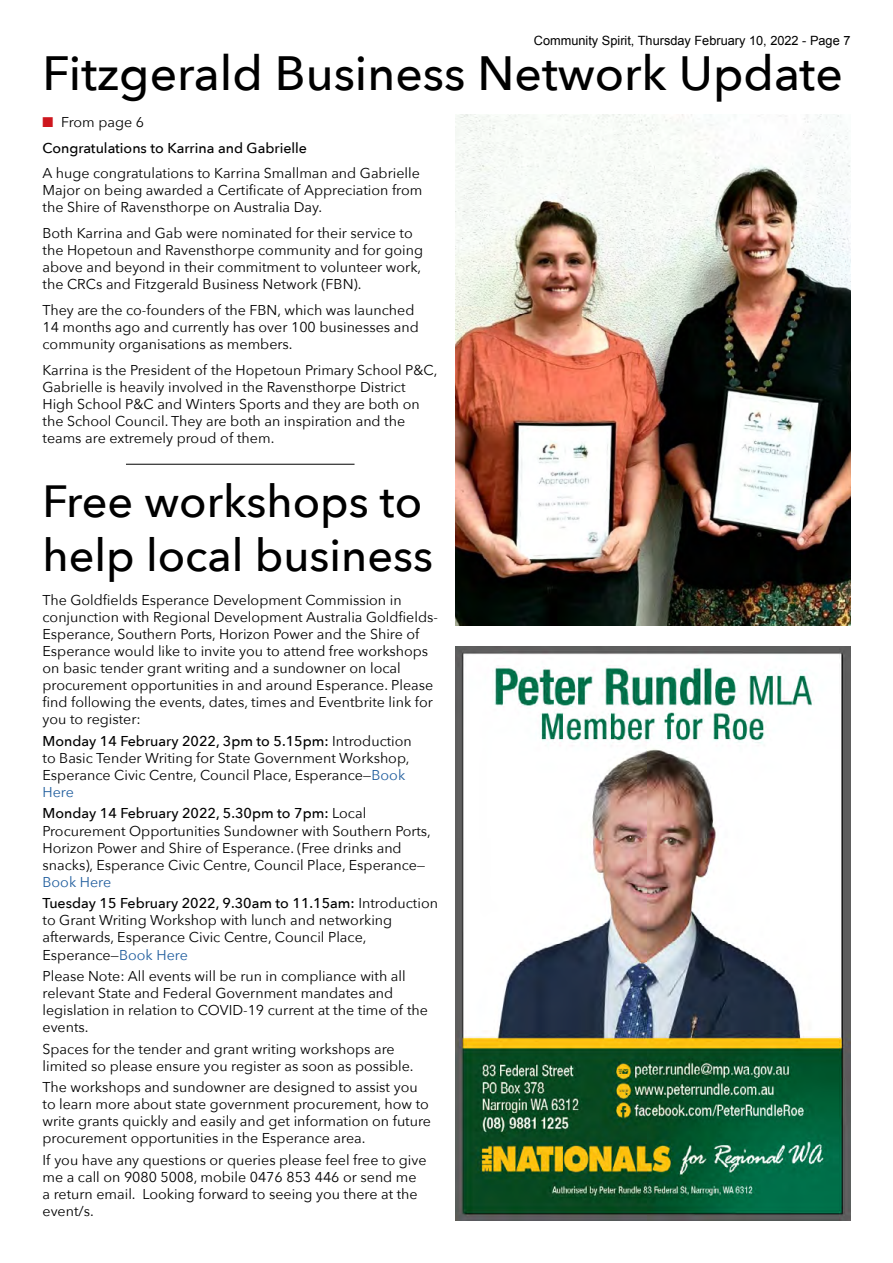
<style>
.page{position:relative;width:893px;height:1263px;background:#fff}
.page>*{position:absolute;margin:0;border:0;box-sizing:border-box;transform-origin:0 0}
.t1{font:500 48px "Avenir Next";color:#000}
.t2{font:500 45px/54px "Avenir Next";color:#000}
.t3{font:14.25px/17.1px "Avenir Next";color:#000}
.t4{font:500 14.25px/25.7px "Avenir Next";color:#000}
.t5{font:12.75px "Arial";color:#000}
.s1{color:#ce171e}
.s2{font-weight:400}
.s3{font-weight:500}
.s4{color:#215e9e}
.s5{font-weight:400;color:#215e9e}
</style>
<div class="page">
<img style="left:455px;top:646px;width:395px;height:574px">
<img style="left:455px;top:115px;width:395px;height:510px">
<hr style="left:126px;top:464px;width:229px;height:1px;background:#000">
<p class="t5" style="left:534px;top:32px;width:318px">Community Spirit, Thursday February 10, 2022 - Page 7</p>
<h1 class="t1" style="left:43px;top:32px;width:802px">Fitzgerald Business Network Update</h1>
<p class="t4" style="left:43px;top:109px;width:266px"><span class="s1">■</span> <span class="s2">From page 6<br></span>Congratulations to Karrina and Gabrielle</p>
<p class="t3" style="left:43px;top:164px;width:381px">A huge congratulations to Karrina Smallman and Gabrielle<br>Major on being awarded a Certificate of Appreciation from the Shire of Ravensthorpe on Australia Day.</p>
<p class="t3" style="left:43px;top:224px;width:382px">Both Karrina and Gab were nominated for their service to the Hopetoun and Ravensthorpe community and for going above and beyond in their commitment to volunteer work, the CRCs and Fitzgerald Business Network (FBN).</p>
<p class="t3" style="left:43px;top:301px;width:378px">They are the co-founders of the FBN, which was launched<br>14 months ago and currently has over 100 businesses and community organisations as members.</p>
<p class="t3" style="left:43px;top:361px;width:396px">Karrina is the President of the Hopetoun Primary School P&amp;C, Gabrielle is heavily involved in the Ravensthorpe District High School P&amp;C and Winters Sports and they are both on the School Council. They are both an inspiration and the teams are extremely proud of them.</p>
<h2 class="t2" style="left:43px;top:473px;width:392px">Free workshops to help local business</h2>
<p class="t3" style="left:43px;top:591px;width:397px">The Goldfields Esperance Development Commission in conjunction with Regional Development Australia Goldfields-Esperance, Southern Ports, Horizon Power and the Shire of Esperance would like to invite you to attend free workshops on basic tender grant writing and a sundowner on local procurement opportunities in and around Esperance. Please find following the events, dates, times and Eventbrite link for you to register:</p>
<p class="t3" style="left:43px;top:732px;width:371px"><span class="s3">Monday 14 February 2022, 3pm to 5.15pm:</span> Introduction to Basic Tender Writing for State Government Workshop, Esperance Civic Centre, Council Place, Esperance—<span class="s4">Book Here</span></p>
<p class="t3" style="left:43px;top:804px;width:390px"><span class="s3">Monday 14 February 2022, 5.30pm to 7pm:</span> Local Procurement Opportunities Sundowner with Southern Ports, Horizon Power and Shire of Esperance. (Free drinks and snacks), Esperance Civic Centre, Council Place, Esperance—</p>
<p class="t4" style="left:43px;top:871px;width:397px;line-height:21.3px"><span class="s5">Book Here<br></span>Tuesday 15 February 2022, 9.30am to 11.15am: <span class="s2">Introduction</span></p>
<p class="t3" style="left:43px;top:911px;width:351px">to Grant Writing Workshop with lunch and networking afterwards, Esperance Civic Centre, Council Place,<br>Esperance—<span class="s4">Book Here</span></p>
<p class="t3" style="left:43px;top:967px;width:387px">Please Note: All events will be run in compliance with all relevant State and Federal Government mandates and legislation in relation to COVID-19 current at the time of the events.</p>
<p class="t3" style="left:43px;top:1039px;width:373px">Spaces for the tender and grant writing workshops are limited so please ensure you register as soon as possible.</p>
<p class="t3" style="left:43px;top:1078px;width:390px">The workshops and sundowner are designed to assist you to learn more about state government procurement, how to write grants quickly and easily and get information on future procurement opportunities in the Esperance area.</p>
<p class="t3" style="left:43px;top:1150px;width:386px">If you have any questions or queries please feel free to give me a call on 9080 5008, mobile 0476 853 446 or send me a return email. Looking forward to seeing you there at the event/s.</p>
</div>
